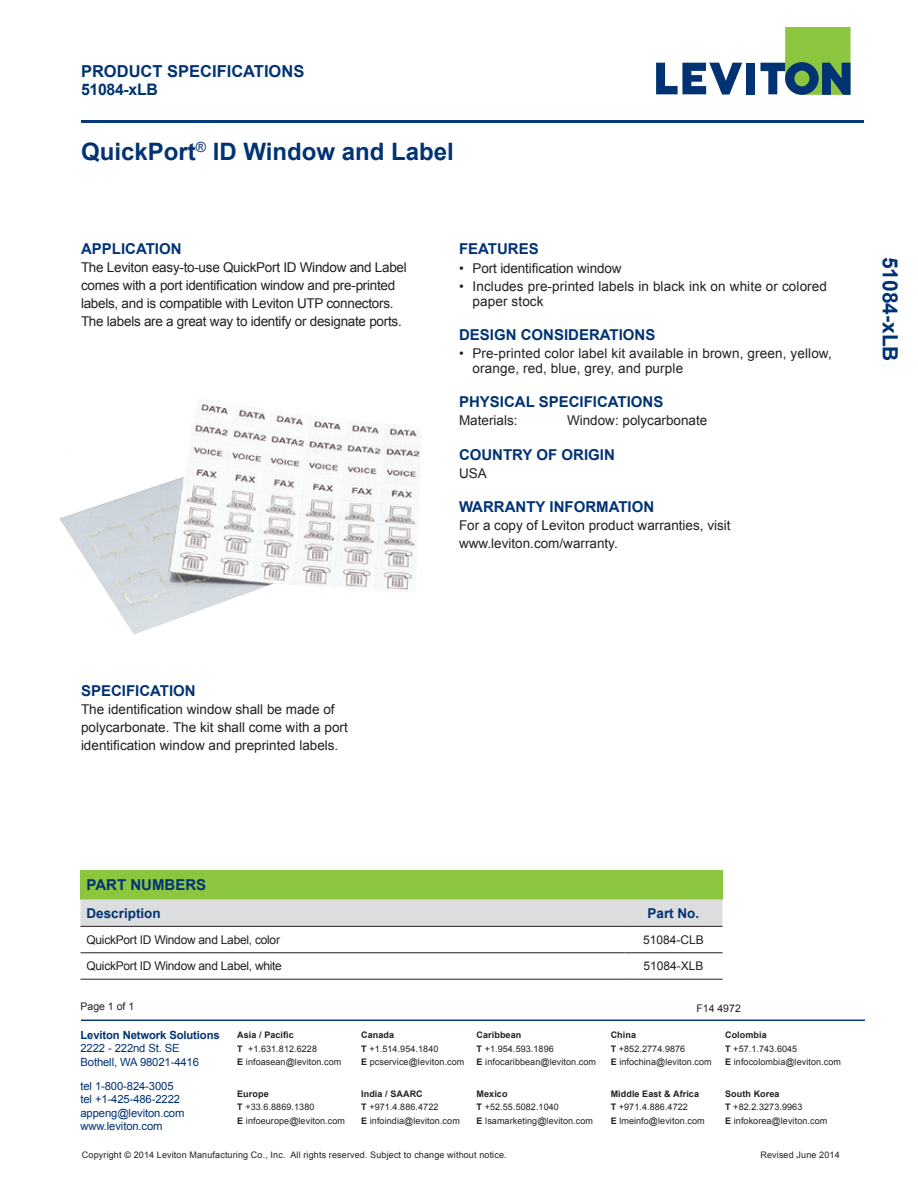
<style>
.page{position:relative;width:918px;height:1188px;background:#fff}
.page>*{position:absolute;margin:0;border:0;box-sizing:border-box;transform-origin:0 0}
.t1{font:700 24px "Arial";color:#013374}
.t2{font:700 21px "Arial";color:#013374}
.t3{font:700 16.5px "Arial";color:#013374}
.t4{font:700 15.9px "Arial";letter-spacing:-.02em;color:#013374}
.Subheads{font:700 15px "Arial";color:#013374}
.Body{font:13.5px/18px "Arial";color:#231f20}
.Body-2{font:13.5px/18px "Arial";letter-spacing:-.02em;color:#231f20}
.t5{font:700 13.5px "Arial";color:#013374}
.New_Body_Style{font:12px "Arial";letter-spacing:-.02em;color:#231f20}
.New_Body_Style-2{font:12px "Arial";color:#231f20}
.t6{font:11.25px/13.5px "Arial";letter-spacing:-.01em;color:#013374}
.t7{font:10.5px "Arial";color:#231f20}
.t8{font:9px/13.5px "Arial";letter-spacing:.01em;color:#231f20}
.t9{font:700 9px "Arial";letter-spacing:.01em;color:#231f20}
.s1{font-weight:700}
</style>
<div class="page">
<svg style="left:656px;top:63px;width:86px;height:32px"></svg>
<div style="left:746px;top:63px;width:9px;height:31px;background:#013374"></div>
<svg style="left:760px;top:27px;width:90px;height:68px"></svg>
<hr style="left:81px;top:120px;width:783px;height:3px;background:#083981">
<hr style="left:81px;top:1020px;width:784px;height:1px;background:#083981">
<img style="left:59px;top:401px;width:361px;height:234px">
<div style="left:80px;top:870px;width:643px;height:29px;background:#8bc63e"></div>
<svg style="left:80px;top:899px;width:643px;height:27px;background:#dadbdb"></svg>
<hr style="left:80px;top:953px;width:544px;height:1px;background:#231f20">
<hr style="left:624px;top:953px;width:99px;height:1px;background:#231f20">
<hr style="left:80px;top:979px;width:544px;height:1px;background:#231f20">
<hr style="left:624px;top:979px;width:99px;height:1px;background:#231f20">
<hr style="left:80px;top:926px;width:544px;height:1px;background:#231f20">
<hr style="left:624px;top:926px;width:99px;height:1px;background:#231f20">
<p class="t3" style="left:81px;top:60px;width:225px">PRODUCT SPECIFICATIONS</p>
<p class="t4" style="left:81px;top:78px;width:78px">51084-xLB</p>
<p class="t1" style="left:81px;top:135px;width:374px">QuickPort<sup>®</sup> ID Window and Label</p>
<p class="Subheads" style="left:81px;top:239px;width:102px">APPLICATION</p>
<p class="Body-2" style="left:81px;top:259px;width:327px">The Leviton easy-to-use QuickPort ID Window and Label comes with a port identification window and pre-printed labels, and is compatible with Leviton UTP connectors.<br>The labels are a great way to identify or designate ports.</p>
<p class="Subheads" style="left:459px;top:239px;width:81px">FEATURES</p>
<p class="Body" style="left:459px;top:259px;width:164px">• Port identification window</p>
<p class="Body" style="left:472px;top:279px;width:356px;line-height:15px;text-indent:-14px">• Includes pre-printed labels in black ink on white or colored paper stock</p>
<p class="Subheads" style="left:459px;top:325px;width:198px">DESIGN CONSIDERATIONS</p>
<p class="Body" style="left:472px;top:346px;width:361px;line-height:15px;text-indent:-14px">• Pre-printed color label kit available in brown, green, yellow, orange, red, blue, grey, and purple</p>
<p class="Subheads" style="left:459px;top:392px;width:206px">PHYSICAL SPECIFICATIONS</p>
<p class="Body" style="left:459px;top:412px;width:60px">Materials:</p>
<p class="Body" style="left:567px;top:412px;width:142px">Window: polycarbonate</p>
<p class="Subheads" style="left:459px;top:444px;width:157px">COUNTRY OF ORIGIN</p>
<p class="Body" style="left:459px;top:464px;width:29px">USA</p>
<p class="Subheads" style="left:459px;top:497px;width:197px">WARRANTY INFORMATION</p>
<p class="Body" style="left:459px;top:516px;width:273px">For a copy of Leviton product warranties, visit</p>
<p class="Body" style="left:459px;top:534px;width:160px">www.leviton.com/warranty.</p>
<p class="t2" style="left:904px;top:256px;width:107px;rotate:90deg">51084-xLB</p>
<p class="Subheads" style="left:81px;top:681px;width:116px">SPECIFICATION</p>
<p class="Body" style="left:81px;top:701px;width:268px">The identification window shall be made of polycarbonate. The kit shall come with a port identification window and preprinted labels.</p>
<p class="Subheads" style="left:86px;top:875px;width:121px">PART NUMBERS</p>
<p class="t5" style="left:86px;top:904px;width:76px">Description</p>
<p class="t5" style="left:648px;top:904px;width:53px">Part No.</p>
<p class="New_Body_Style" style="left:86px;top:932px;width:195px">QuickPort ID Window and Label, color</p>
<p class="New_Body_Style-2" style="left:643px;top:932px;width:62px">51084-CLB</p>
<p class="New_Body_Style" style="left:86px;top:958px;width:197px">QuickPort ID Window and Label, white</p>
<p class="New_Body_Style-2" style="left:643px;top:958px;width:62px">51084-XLB</p>
<p class="t7" style="left:696px;top:1001px;width:46px">F14 4972</p>
<p class="t7" style="left:80px;top:1000px;width:55px">Page 1 of 1</p>
<p class="t6" style="left:80px;top:1028px;width:141px"><span class="s1">Leviton Network Solutions<br></span>2222 - 222nd St. SE<br>Bothell, WA 98021-4416</p>
<p class="t6" style="left:80px;top:1079px;width:95px">tel 1-800-824-3005</p>
<p class="t6" style="left:80px;top:1092px;width:101px">tel +1-425-486-2222</p>
<p class="t6" style="left:80px;top:1106px;width:105px">appeng@leviton.com</p>
<p class="t6" style="left:80px;top:1119px;width:84px">www.leviton.com</p>
<p class="t8" style="left:237px;top:1029px;width:106px"><span class="s1">Asia / Pacific<br>T</span> +1.631.812.6228<br><span class="s1">E</span> infoasean@leviton.com</p>
<p class="t8" style="left:361px;top:1029px;width:105px"><span class="s1">Canada<br>T</span> +1.514.954.1840<br><span class="s1">E</span> pcservice@leviton.com</p>
<p class="t8" style="left:477px;top:1029px;width:121px"><span class="s1">Caribbean<br>T</span> +1.954.593.1896<br><span class="s1">E</span> infocaribbean@leviton.com</p>
<p class="t9" style="left:611px;top:1029px;width:27px">China</p>
<p class="t9" style="left:725px;top:1029px;width:43px">Colombia</p>
<p class="t8" style="left:725px;top:1042px;width:117px"><span class="s1">T</span> +57.1.743.6045<br><span class="s1">E</span> infocolombia@leviton.com</p>
<p class="t8" style="left:611px;top:1042px;width:103px"><span class="s1">T</span> +852.2774.9876<br><span class="s1">E</span> infochina@leviton.com</p>
<p class="t8" style="left:477px;top:1087px;width:118px"><span class="s1">Mexico<br>T</span> +52.55.5082.1040<br><span class="s1">E</span> lsamarketing@leviton.com</p>
<p class="t8" style="left:611px;top:1087px;width:95px"><span class="s1">Middle East &amp; Africa<br>T</span> +971.4.886.4722<br><span class="s1">E</span> lmeinfo@leviton.com</p>
<p class="t8" style="left:725px;top:1087px;width:104px"><span class="s1">South Korea<br>T</span> +82.2.3273.9963<br><span class="s1">E</span> infokorea@leviton.com</p>
<p class="t8" style="left:82px;top:1149px;width:426px">Copyright © 2014 Leviton Manufacturing Co., Inc. All rights reserved. Subject to change without notice.</p>
<p class="t8" style="left:760px;top:1149px;width:81px">Revised June 2014</p>
<p class="t8" style="left:237px;top:1087px;width:109px"><span class="s1">Europe<br>T</span> +33.6.8869.1380<br><span class="s1">E</span> infoeurope@leviton.com</p>
<p class="t9" style="left:361px;top:1088px;width:63px">India / SAARC</p>
<p class="t8" style="left:361px;top:1100px;width:100px"><span class="s1">T</span> +971.4.886.4722<br><span class="s1">E</span> infoindia@leviton.com</p>
</div>
